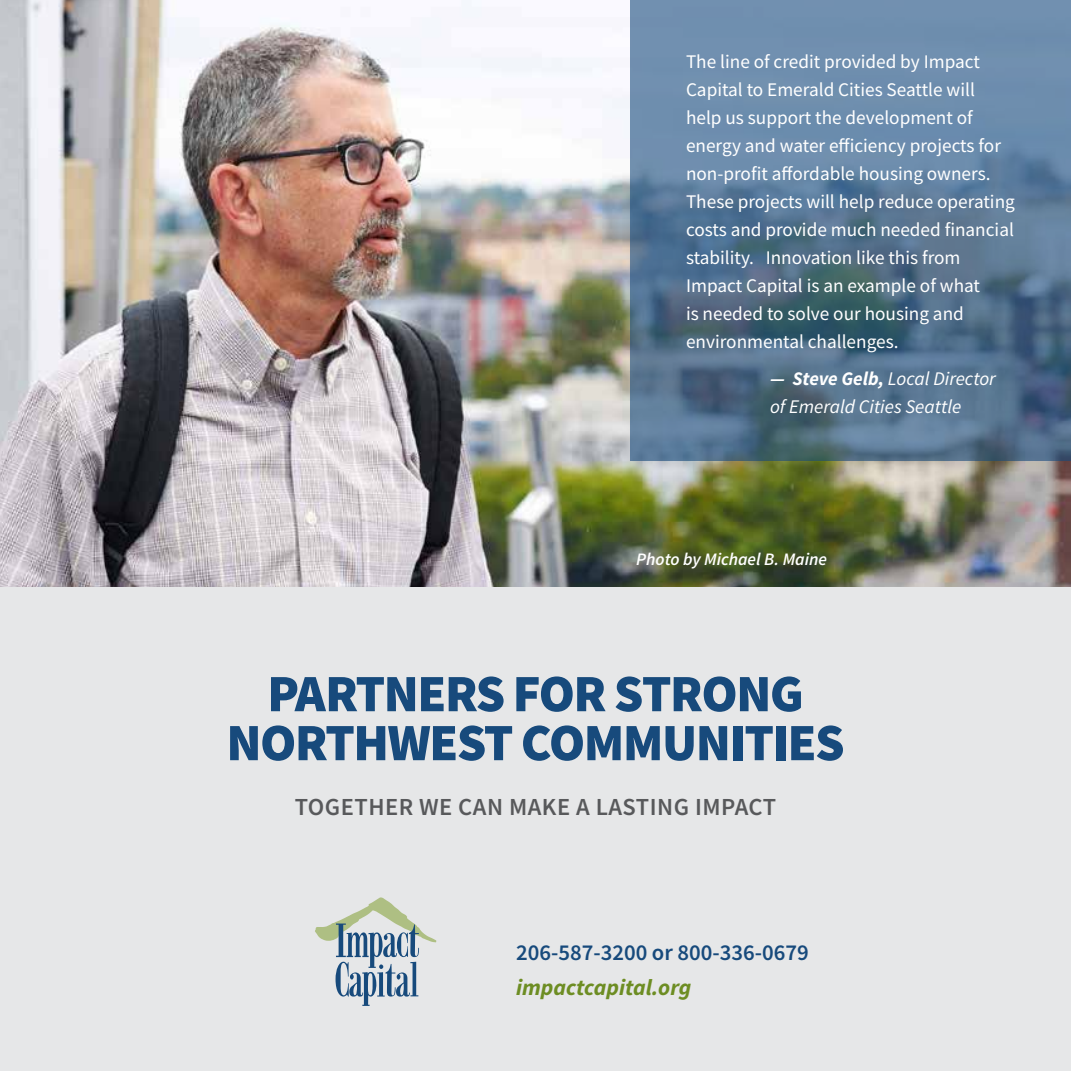
<style>
.page{position:relative;width:1071px;height:1071px;background:#fff}
.page>*{position:absolute;margin:0;border:0;box-sizing:border-box;transform-origin:0 0}
.t1{font:900 52.5px/49px "Source Sans Pro";letter-spacing:-.03em;color:#174a7c;text-align:center}
.t2{font:600 24.5px "Source Sans Pro";letter-spacing:.02em;color:#58595b}
.t3{font:600 22.75px "Source Sans Pro";color:#174a7c}
.t4{font:italic 700 22.75px "Source Sans Pro";color:#6d8d23}
.t5{font:19.25px/28px "Source Sans Pro";color:#fff}
.t6{font:italic 19.25px/28px "Source Sans Pro";color:#fff}
.t7{font:italic 600 17.5px "Source Sans Pro";color:#fff}
.s1{font-weight:700}
</style>
<div class="page">
<img style="left:0;top:0;width:1071px;height:587px">
<div style="left:0;top:587px;width:1071px;height:484px;background:#e6e7e8"></div>
<svg style="left:315px;top:897px;width:122px;height:109px"></svg>
<svg style="left:630px;top:0;width:441px;height:461px;background:#5c7a97"></svg>
<p class="t5" style="left:686px;top:48px;width:330px">The line of credit provided by Impact Capital to Emerald Cities Seattle will help us support the development of energy and water efficiency projects for non-profit affordable housing owners.<br>These projects will help reduce operating costs and provide much needed financial stability. Innovation like this from Impact Capital is an example of what<br>is needed to solve our housing and environmental challenges.</p>
<p class="t6" style="left:770px;top:365px;width:227px"><span class="s1">— Steve Gelb,</span> Local Director of Emerald Cities Seattle</p>
<p class="t7" style="left:636px;top:548px;width:192px">Photo by Michael B. Maine</p>
<h1 class="t1" style="left:226px;top:668px;width:616px">PARTNERS FOR STRONG<br>NORTHWEST COMMUNITIES</h1>
<p class="t2" style="left:295px;top:791px;width:483px">TOGETH ER WE CAN MAKE A LASTI NG I MPACT</p>
<p class="t3" style="left:516px;top:937px;width:294px">206-587-3200 OR 800-336-0679</p>
<p class="t4" style="left:516px;top:972px;width:177px">impactcapital.org</p>
</div>
